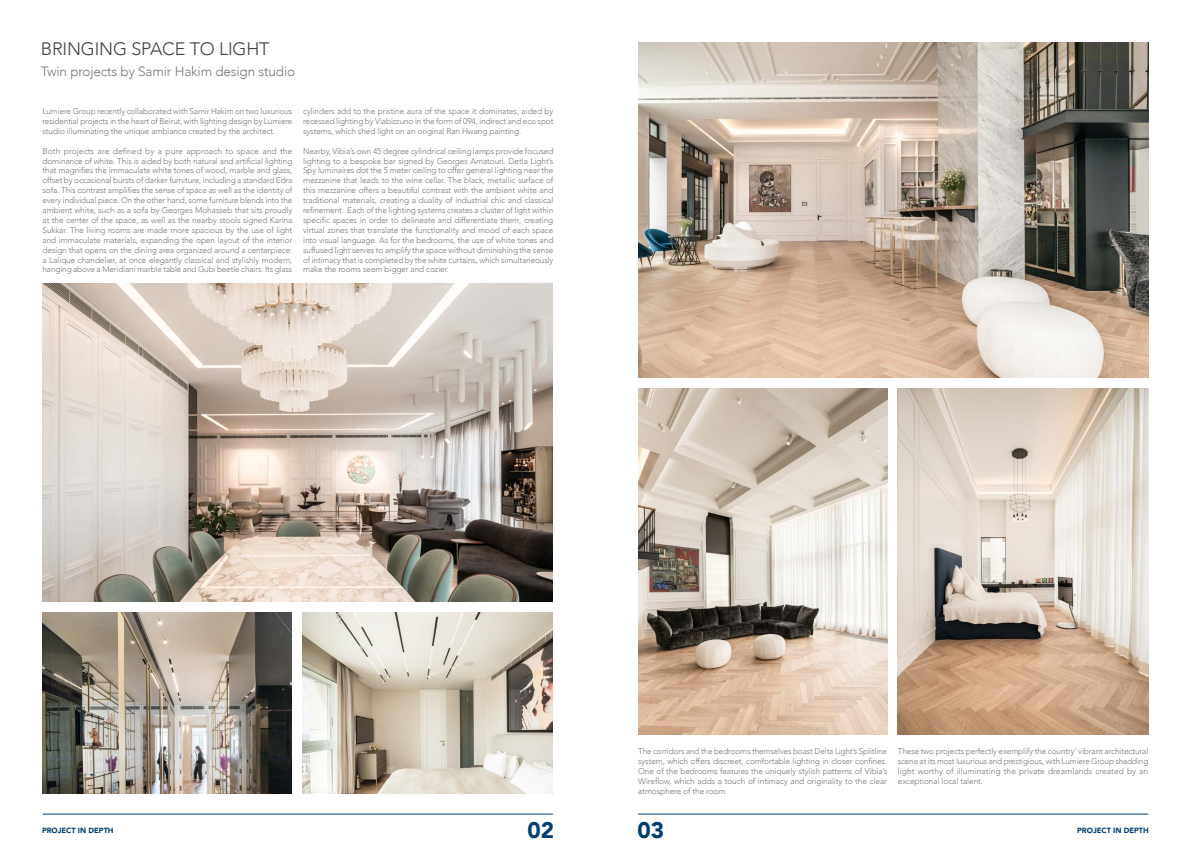
<style>
.page{position:relative;width:1191px;height:857px;background:#fff}
.page>*{position:absolute;margin:0;border:0;box-sizing:border-box;transform-origin:0 0}
.t1{font:900 22.5px "Avenir";color:#003d71}
.t2{font:300 18px "Avenir";letter-spacing:-.01em;color:#414042}
.t3{font:300 13.5px "Avenir";letter-spacing:-.01em;color:#77787b}
.t4{font:300 8.25px/9.9px "Avenir";letter-spacing:-.01em;color:#77787b;text-align:justify}
.t5{font:900 7.5px "Avenir";color:#003d71}
</style>
<div class="page">
<hr style="left:43px;top:814px;width:510px;height:1px;background:#003d71">
<hr style="left:638px;top:814px;width:510px;height:1px;background:#003d71">
<img style="left:638px;top:43px;width:510px;height:335px">
<img style="left:638px;top:388px;width:249px;height:347px">
<img style="left:897px;top:388px;width:251px;height:347px">
<img style="left:43px;top:283px;width:510px;height:318px">
<img style="left:302px;top:612px;width:251px;height:181px">
<img style="left:43px;top:612px;width:249px;height:181px">
<h2 class="t2" style="left:41px;top:38px;width:230px">BRINGING SPACE TO LIGHT</h2>
<h3 class="t3" style="left:41px;top:64px;width:256px">Twin projects by Samir Hakim design studio</h3>
<p class="t4" style="left:43px;top:106px;width:251px">Lumiere Group recently collaborated with Samir Hakim on two luxurious residential projects in the heart of Beirut, with lighting design by Lumiere studio illuminating the unique ambiance created by the architect.</p>
<p class="t4" style="left:43px;top:146px;width:251px">Both projects are defined by a pure approach to space and the dominance of white. This is aided by both natural and artificial lighting that magnifies the immaculate white tones of wood, marble and glass, offset by occasional bursts of darker furniture, including a standard Edra sofa. This contrast amplifies the sense of space as well as the identity of every individual piece. On the other hand, some furniture blends into the ambient white, such as a sofa by Georges Mohasseb that sits proudly at the center of the space, as well as the nearby stools signed Karina Sukkar. The living rooms are made more spacious by the use of light and immaculate materials, expanding the open layout of the interior design that opens on the dining area organized around a centerpiece: a Lalique chandelier, at once elegantly classical and stylishly modern, hanging above a Meridiani marble table and Gubi beetle chairs. Its glass</p>
<p class="t4" style="left:303px;top:106px;width:252px">cylinders add to the pristine aura of the space it dominates, aided by recessed lighting by Viabizzuno in the form of 094, indirect and eco spot systems, which shed light on an original Ran Hwang painting.</p>
<p class="t4" style="left:303px;top:146px;width:252px">Nearby, Vibia’s own 45 degree cylindrical ceiling lamps provide focused lighting to a bespoke bar signed by Georges Amatouri. Detla Light’s Spy luminaires dot the 5 meter ceiling to offer general lighting near the mezzanine that leads to the wine cellar. The black, metallic surface of this mezzanine offers a beautiful contrast with the ambient white and traditional materials, creating a duality of industrial chic and classical refinement. Each of the lighting systems creates a cluster of light within specific spaces in order to delineate and differentiate them, creating virtual zones that translate the functionality and mood of each space into visual language. As for the bedrooms, the use of white tones and suffused light serves to amplify the space without diminishing the sense of intimacy that is completed by the white curtains, which simultaneously make the rooms seem bigger and cozier.</p>
<p class="t4" style="left:638px;top:746px;width:250px">The corridors and the bedrooms themselves boast Delta Light’s Splitline system, which offers discreet, comfortable lighting in closer confines.<br>One of the bedrooms features the uniquely stylish patterns of Vibia’s Wireflow, which adds a touch of intimacy and originality to the clear atmosphere of the room.</p>
<p class="t4" style="left:897px;top:746px;width:252px">These two projects perfectly exemplify the country’ vibrant architectural scene at its most luxurious and prestigious, with Lumiere Group shedding light worthy of illuminating the private dreamlands created by an exceptional local talent.</p>
<p class="t5" style="left:42px;top:824px;width:73px">PROJECT IN DEPTH</p>
<h1 class="t1" style="left:637px;top:811px;width:28px">03</h1>
<p class="t5" style="left:1077px;top:824px;width:73px">PROJECT IN DEPTH</p>
<h1 class="t1" style="left:527px;top:811px;width:28px">02</h1>
</div>
